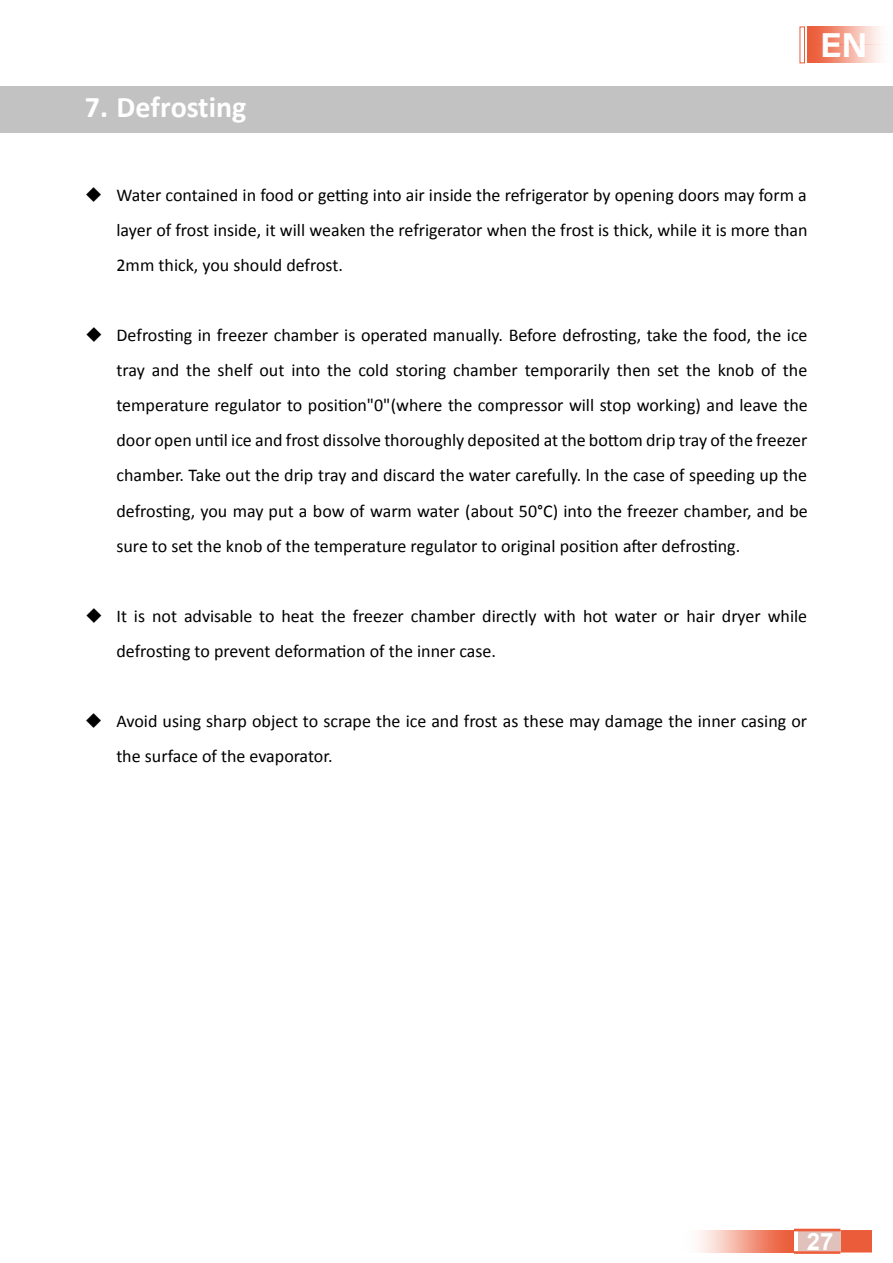
<style>
.page{position:relative;width:893px;height:1263px;background:#fff}
.page>*{position:absolute;margin:0;border:0;box-sizing:border-box;transform-origin:0 0}
.t1{font:700 30px "Calibri";color:#fff}
.t2{font:700 24px "Arial";color:#fff}
.t3{font:18px/35.1px "Calibri";color:#000;text-align:justify}
</style>
<div class="page">
<div style="left:0;top:86px;width:893px;height:46px;background:#c2c2c2"></div>
<div style="left:807px;top:27px;width:84px;height:18px;background:linear-gradient(to right,#e94f29,#fff)"></div>
<div style="left:807px;top:45px;width:84px;height:18px;background:linear-gradient(to right,#e94f29,#fff)"></div>
<svg style="left:840px;top:1230px;width:32px;height:22px"></svg>
<div style="left:798px;top:1231px;width:42px;height:20px;background:#e1c1bc"></div>
<div style="left:683px;top:1230px;width:111px;height:22px;background:linear-gradient(to right,#fff,#e9512c)"></div>
<hr style="left:794px;top:1229px;width:46px;height:2px;background:#eb5d3a">
<hr style="left:794px;top:1251px;width:46px;height:3px;background:#eb5d3a">
<svg style="left:799px;top:26px;width:6px;height:38px"></svg>
<svg style="left:823px;top:33px;width:42px;height:24px"></svg>
<h1 class="t1" style="left:85px;top:88px;width:163px">7. Defrosting</h1>
<p class="t3" style="left:117px;top:177px;width:692px;text-indent:-32px">◆ Water contained in food or getting into air inside the refrigerator by opening doors may form a layer of frost inside, it will weaken the refrigerator when the frost is thick, while it is more than 2mm thick, you should defrost.</p>
<p class="t3" style="left:116px;top:318px;width:693px;text-indent:-31px">◆ Defrosting in freezer chamber is operated manually. Before defrosting, take the food, the ice tray and the shelf out into the cold storing chamber temporarily then set the knob of the temperature regulator to position"0"(where the compressor will stop working) and leave the door open until ice and frost dissolve thoroughly deposited at the bottom drip tray of the freezer chamber. Take out the drip tray and discard the water carefully. ln the case of speeding up the defrosting, you may put a bow of warm water (about 50°C) into the freezer chamber, and be sure to set the knob of the temperature regulator to original position after defrosting.</p>
<p class="t3" style="left:116px;top:598px;width:692px;text-indent:-31px">◆ It is not advisable to heat the freezer chamber directly with hot water or hair dryer while defrosting to prevent deformation of the inner case.</p>
<p class="t3" style="left:116px;top:704px;width:692px;text-indent:-31px">◆ Avoid using sharp object to scrape the ice and frost as these may damage the inner casing or the surface of the evaporator.</p>
<h2 class="t2" style="left:807px;top:1225px;width:28px">27</h2>
</div>
